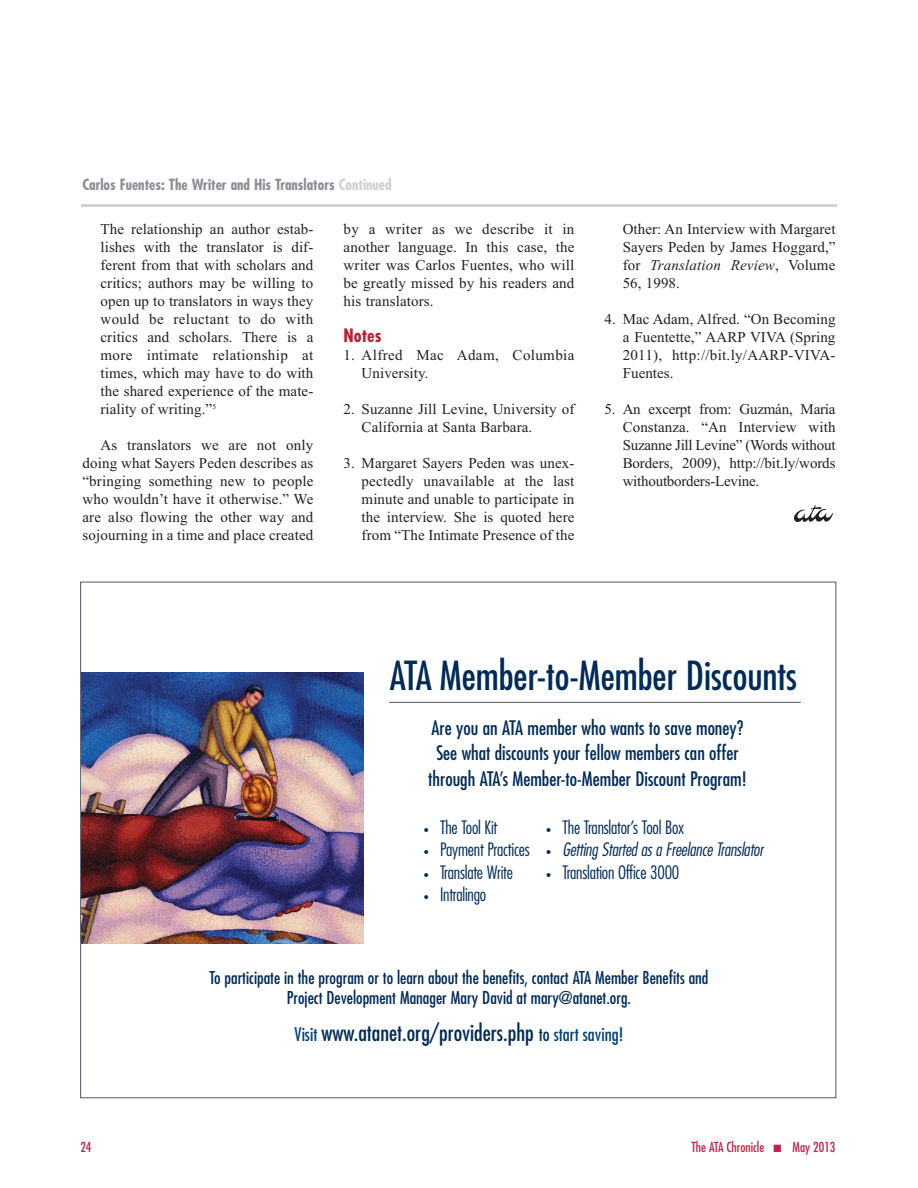
<style>
.page{position:relative;width:918px;height:1188px;background:#fff}
.page>*{position:absolute;margin:0;border:0;box-sizing:border-box;transform-origin:0 0}
.t1{font:condensed 39px "Futura";color:#002b59}
.t2{font:condensed 22.5px "Futura";color:#002b59}
.t3{font:condensed 19.5px/25.2px "Futura";color:#002b59;text-align:center}
.t4{font:300 condensed 18px "Futura";letter-spacing:-.015em;color:#002b59}
.t5{font:italic 300 condensed 18px "Futura";color:#002b59}
.t6{font:700 condensed 18px "Futura";color:#b92234}
.t7{font:condensed 17.25px/19.5px "Futura";color:#002b59;text-align:center}
.t8{font:15px/18px "Times New Roman";letter-spacing:.005em;color:#231f20;text-align:justify}
.t9{font:700 condensed 15px "Futura";color:#8b8e95}
.t10{font:15px/18px "Times New Roman";letter-spacing:.025em;color:#231f20}
.t11{font:condensed 13.5px "Futura";color:#c02449}
.s1{color:#cfd0d3}
.s2{font-style:italic}
.s3{font-size:10.5px}
.s4{font-style:normal;font-size:10.5px}
.s5{font-size:18.3px;color:#004280}
.s6{font-size:18.3px}
</style>
<div class="page">
<img style="left:795px;top:506px;width:37px;height:15px">
<hr style="left:81px;top:204px;width:756px;height:3px;background:#d1d3d4">
<img style="left:81px;top:672px;width:283px;height:272px">
<hr style="left:389px;top:702px;width:412px;height:1px;background:#545861">
<p class="t9" style="left:82px;top:178px;width:311px">Carlos Fuentes: The Writer and His Translators <span class="s1">Continued</span></p>
<p class="t8" style="left:101px;top:221px;width:214px">The relationship an author estab&shy;lishes with the translator is dif&shy;ferent from that with scholars and critics; authors may be willing to open up to translators in ways they would be reluctant to do with critics and scholars. There is a more intimate relationship at times, which may have to do with the shared experience of the mate&shy;riality of writing.”<sup>5</sup></p>
<p class="t8" style="left:83px;top:437px;width:232px;text-indent:18px">As translators we are not only doing what Sayers Peden describes as “bringing something new to people who wouldn’t have it otherwise.” We are also flowing the other way and sojourning in a time and place created</p>
<p class="t8" style="left:344px;top:221px;width:232px">by a writer as we describe it in another language. In this case, the writer was Carlos Fuentes, who will be greatly missed by his readers and his translators.</p>
<p class="t6" style="left:344px;top:327px;width:39px">Notes</p>
<p class="t10" style="left:362px;top:347px;width:214px;text-indent:-18px">1. Alfred Mac Adam, Columbia<br>University.</p>
<p class="t8" style="left:362px;top:401px;width:214px;text-indent:-18px">2. Suzanne Jill Levine, University of<br>California at Santa Barbara.</p>
<p class="t8" style="left:362px;top:455px;width:214px;text-indent:-18px">3. Margaret Sayers Peden was unex&shy;pectedly unavailable at the last minute and unable to participate in the interview. She is quoted here from “The Intimate Presence of the</p>
<p class="t8" style="left:623px;top:221px;width:214px">Other: An Interview with Margaret Sayers Peden by James Hoggard,” for <span class="s2">Translation Review</span>, Volume 56, 1998.</p>
<p class="t8" style="left:623px;top:311px;width:214px;text-indent:-18px">4. Mac Adam, Alfred. “On Becoming a Fuentette,” AARP VIVA (Spring 2011), http://bit.ly/AARP-VIVA-Fuentes.</p>
<p class="t8" style="left:623px;top:401px;width:214px;text-indent:-18px">5. An excerpt from: Guzmán, María Constanza. “An Interview with Suzanne Jill Levine” (Words without Borders, 2009), http://bit.ly/words withoutborders-Levine.</p>
<h1 class="t1" style="left:390px;top:658px;width:409px">ATA Member-to-Member Discounts</h1>
<h3 class="t3" style="left:428px;top:717px;width:320px">Are you an ATA member who wants to save money?<br>See what discounts your fellow members can offer through ATA’s Member-to-Member Discount Program!</h3>
<p class="t4" style="left:424px;top:819px;width:75px"><span class="s3">•</span> The Tool Kit</p>
<p class="t4" style="left:424px;top:842px;width:107px"><span class="s3">•</span> Payment Practices</p>
<p class="t4" style="left:424px;top:864px;width:90px"><span class="s3">•</span> Translate Write</p>
<p class="t4" style="left:424px;top:887px;width:64px"><span class="s3">•</span> Intralingo</p>
<p class="t4" style="left:547px;top:819px;width:139px"><span class="s3">•</span> The Translator’s Tool Box</p>
<p class="t5" style="left:547px;top:842px;width:221px"><span class="s4">•</span> Getting Started asa Freelance Translator</p>
<p class="t4" style="left:547px;top:864px;width:134px"><span class="s3">•</span> Translation Office 3000</p>
<p class="t7" style="left:209px;top:969px;width:501px">To participate in the program or to learn about the benefits, contact ATA Member Benefits and<br>Project Development Manager Mary David at mary@atanet.org.</p>
<h2 class="t2" style="left:295px;top:1023px;width:330px"><span class="s5">Visit</span> www.atanet.org/providers.php <span class="s6">to</span> <span class="s5">start saving!</span></h2>
<p class="t11" style="left:80px;top:1141px;width:13px">24</p>
<p class="t11" style="left:692px;top:1141px;width:145px">The ATA Chronicle ■ May 2013</p>
</div>
